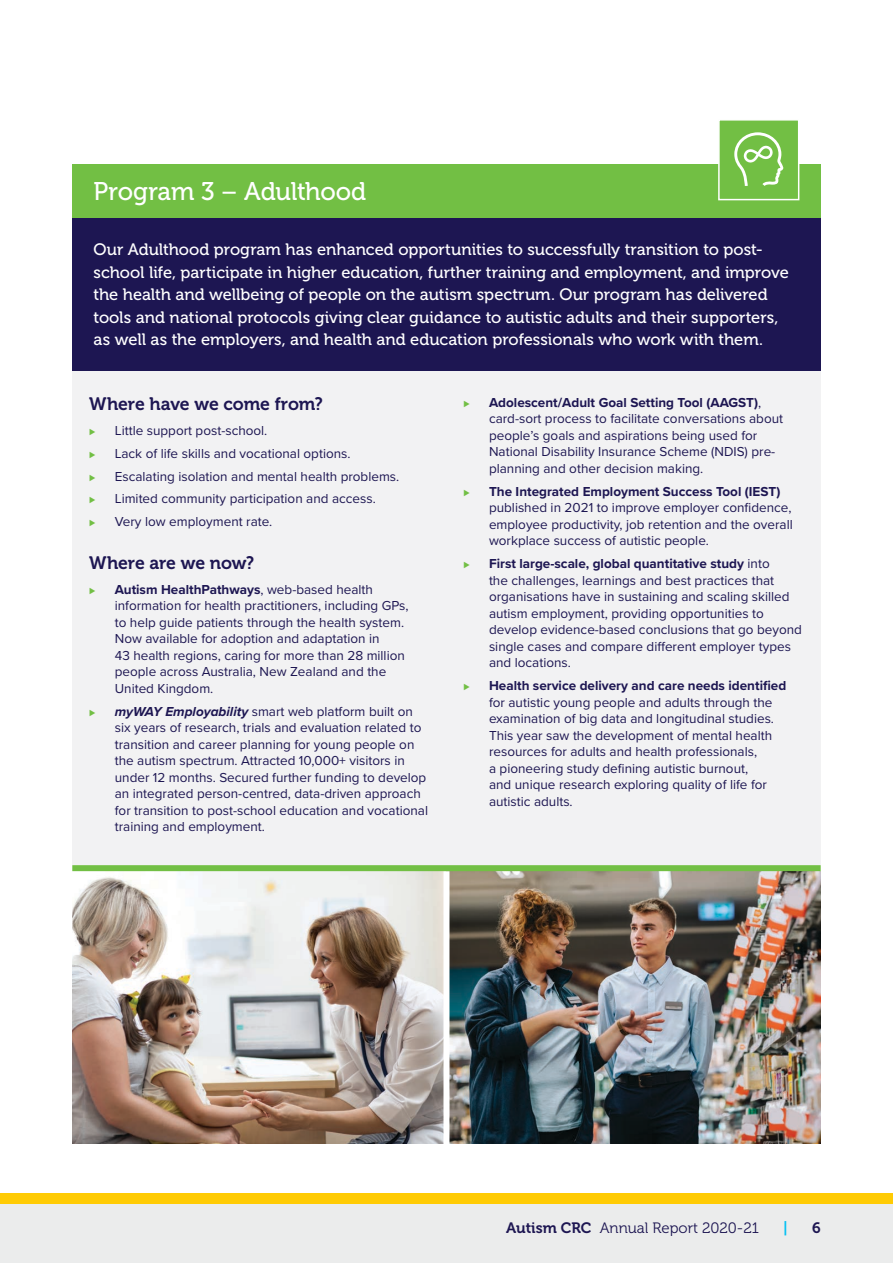
<style>
.page{position:relative;width:893px;height:1263px;background:#fff}
.page>*{position:absolute;margin:0;border:0;box-sizing:border-box;transform-origin:0 0}
.H2_wht{font:25.5px "Museo 500";letter-spacing:-.01em;color:#fff}
.t1{font:18px "Museo 700";letter-spacing:-.005em;color:#1d1652}
.Intro_Text{font:16.5px/22.5px "Museo 500";color:#fff}
.t2{font:15px "Museo 300";color:#1d1652}
.t3{font:15px "Museo 700";color:#00c0f3}
.t4{font:15px "Museo 700";color:#1d1652}
.t5{font:13.5px/16.5px "Proxima Nova";color:#1d1652}
.t6{font:10.5px "Proxima Nova";color:#72bf44}
.s1{font-weight:700}
.s2{font-weight:700;font-style:italic}
.s3{font-family:"Museo 700"}
</style>
<div class="page">
<div style="left:0;top:1203px;width:893px;height:60px;background:#ebecec"></div>
<div style="left:0;top:1193px;width:893px;height:10px;background:#ffcb04"></div>
<div style="left:72px;top:371px;width:749px;height:494px;background:#f2f2f3"></div>
<div style="left:72px;top:217px;width:749px;height:154px;background:#1d1652"></div>
<div style="left:72px;top:164px;width:749px;height:53px;background:#72bf44"></div>
<div style="left:718px;top:119px;width:81px;height:81px;background:#72bf44;border:2px solid #fff"></div>
<svg style="left:734px;top:132px;width:49px;height:54px"></svg>
<img style="left:72px;top:871px;width:749px;height:273px">
<div style="left:443px;top:871px;width:6px;height:275px;background:#fff"></div>
<div style="left:72px;top:865px;width:749px;height:6px;background:#72bf44"></div>
<p class="H2_wht" style="left:94px;top:178px;width:274px">Program 3 – Adulthood</p>
<p class="Intro_Text" style="left:94px;top:239px;width:697px">Our Adulthood program has enhanced opportunities to successfully transition to post&shy;school life, participate in higher education, further training and employment, and improve the health and wellbeing of people on the autism spectrum. Our program has delivered tools and national protocols giving clear guidance to autistic adults and their supporters, as well as the employers, and health and education professionals who work with them.</p>
<h3 class="t1" style="left:89px;top:394px;width:235px">Where have we come from?</h3>
<p class="t6" style="left:89px;top:423px;width:8px">⊲</p>
<p class="t5" style="left:115px;top:421px;width:154px">Little support post-school.</p>
<p class="t6" style="left:89px;top:446px;width:8px">⊲</p>
<p class="t5" style="left:115px;top:444px;width:237px">Lack of life skills and vocational options.</p>
<p class="t6" style="left:89px;top:469px;width:8px">⊲</p>
<p class="t5" style="left:115px;top:467px;width:286px">Escalating isolation and mental health problems.</p>
<p class="t6" style="left:89px;top:492px;width:8px">⊲</p>
<p class="t5" style="left:115px;top:490px;width:262px">Limited community participation and access.</p>
<p class="t6" style="left:89px;top:515px;width:8px">⊲</p>
<p class="t5" style="left:115px;top:513px;width:159px">Very low employment rate.</p>
<h3 class="t1" style="left:89px;top:552px;width:166px">Where are we now?</h3>
<p class="t6" style="left:89px;top:582px;width:8px">⊲</p>
<p class="t5" style="left:115px;top:580px;width:295px"><span class="s1">Autism HealthPathways</span>, web-based health information for health practitioners, including GPs, to help guide patients through the health system.<br>Now available for adoption and adaptation in<br>43 health regions, caring for more than 28 million people across Australia, New Zealand and the United Kingdom.</p>
<p class="t6" style="left:89px;top:704px;width:8px">⊲</p>
<p class="t5" style="left:115px;top:702px;width:315px"><span class="s2">myWAY Employability</span> smart web platform built on six years of research, trials and evaluation related to transition and career planning for young people on the autism spectrum. Attracted 10,000+ visitors in under 12 months. Secured further funding to develop an integrated person-centred, data-driven approach for transition to post-school education and vocational training and employment.</p>
<p class="t6" style="left:463px;top:396px;width:8px">⊲</p>
<p class="t5" style="left:489px;top:394px;width:296px"><span class="s1">Adolescent/Adult Goal Setting Tool (AAGST)</span>, card-sort process to facilitate conversations about people’s goals and aspirations being used for National Disability Insurance Scheme (NDIS) pre&shy;planning and other decision making.</p>
<p class="t6" style="left:463px;top:484px;width:8px">⊲</p>
<p class="t5" style="left:489px;top:482px;width:305px"><span class="s1">The Integrated Employment Success Tool (IEST) </span>published in 2021 to improve employer confidence, employee productivity, job retention and the overall workplace success of autistic people.</p>
<p class="t6" style="left:463px;top:557px;width:8px">⊲</p>
<p class="t5" style="left:489px;top:555px;width:315px"><span class="s1">First large-scale, global quantitative study</span> into<br>the challenges, learnings and best practices that organisations have in sustaining and scaling skilled autism employment, providing opportunities to develop evidence-based conclusions that go beyond single cases and compare different employer types and locations.</p>
<p class="t6" style="left:463px;top:679px;width:8px">⊲</p>
<p class="t5" style="left:489px;top:677px;width:299px"><span class="s1">Health service delivery and care needs identified </span>for autistic young people and adults through the examination of big data and longitudinal studies.<br>This year saw the development of mental health resources for adults and health professionals,<br>a pioneering study defining autistic burnout,<br>and unique research exploring quality of life for autistic adults.</p>
<p class="t2" style="left:506px;top:1220px;width:254px"><span class="s3">Autism CRC</span> Annual Report 2020-21</p>
<p class="t3" style="left:783px;top:1220px;width:6px">|</p>
<p class="t4" style="left:812px;top:1220px;width:10px">6</p>
</div>
